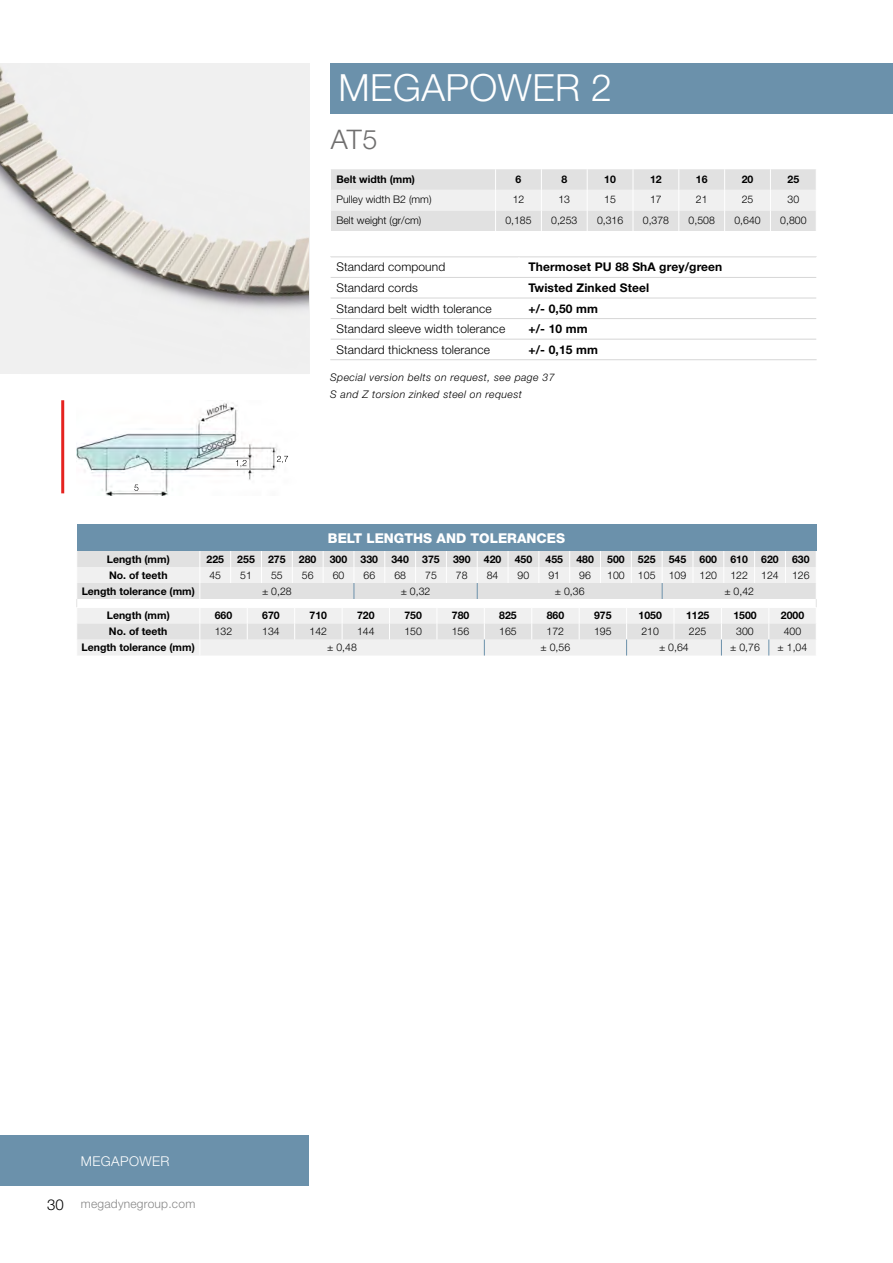
<style>
.page{position:relative;width:893px;height:1263px;background:#fff}
.page>*{position:absolute;margin:0;border:0;box-sizing:border-box;transform-origin:0 0}
.t1{font:300 37.5px "Helvetica Neue LT Std";letter-spacing:.015em;color:#fff}
.t2{font:300 27px "Helvetica Neue LT Std";color:#706f6f}
.t3{font:800 13.5px "Helvetica Neue LT Std";color:#fff}
.t4{font:300 13.5px "Helvetica Neue LT Std";letter-spacing:.03em;color:#fff}
.t5{font:300 12px "Helvetica Neue LT Std";letter-spacing:.01em;color:#000}
.t6{font:700 12px "Helvetica Neue LT Std";letter-spacing:.01em;color:#000}
.t7{font:300 12px "Helvetica Neue LT Std";letter-spacing:.02em;color:#878787}
.t8{font:300 10.5px "Helvetica Neue LT Std";color:#000}
.t9{font:700 10.5px "Helvetica Neue LT Std";color:#000}
.t10{font:italic 300 10.5px/16.5px "Helvetica Neue LT Std";letter-spacing:.04em;color:#000}
.s1{font-size:15px;color:#000}
</style>
<div class="page">
<div style="left:0;top:1135px;width:309px;height:51px;background:#6b91ab"></div>
<div style="left:331px;top:64px;width:562px;height:50px;background:#6b91ab"></div>
<img style="left:0;top:64px;width:309px;height:310px">
<svg style="left:331px;top:169px;width:485px;height:62px"></svg>
<hr style="left:330px;top:256px;width:189px;height:1px;background:#d6d6d6">
<hr style="left:519px;top:256px;width:298px;height:1px;background:#d6d6d6">
<hr style="left:331px;top:277px;width:188px;height:1px;background:#d6d6d6">
<hr style="left:519px;top:277px;width:297px;height:1px;background:#d6d6d6">
<hr style="left:331px;top:298px;width:188px;height:1px;background:#d6d6d6">
<hr style="left:519px;top:298px;width:297px;height:1px;background:#d6d6d6">
<hr style="left:331px;top:318px;width:188px;height:1px;background:#d6d6d6">
<hr style="left:519px;top:318px;width:297px;height:1px;background:#d6d6d6">
<hr style="left:331px;top:339px;width:188px;height:1px;background:#d6d6d6">
<hr style="left:519px;top:339px;width:297px;height:1px;background:#d6d6d6">
<hr style="left:330px;top:359px;width:189px;height:1px;background:#d6d6d6">
<hr style="left:519px;top:359px;width:298px;height:1px;background:#d6d6d6">
<hr style="left:61px;top:400px;width:3px;height:93px;background:#e5231f">
<img style="left:77px;top:402px;width:211px;height:93px">
<svg style="left:277px;top:456px;width:11px;height:7px"></svg>
<svg style="left:236px;top:460px;width:11px;height:7px"></svg>
<svg style="left:134px;top:485px;width:4px;height:6px"></svg>
<div style="left:77px;top:524px;width:739px;height:27px;background:#6b91ab"></div>
<svg style="left:76px;top:551px;width:741px;height:104px"></svg>
<h1 class="t1" style="left:338px;top:65px;width:275px">MEGAPOWER 2</h1>
<h2 class="t2" style="left:331px;top:123px;width:48px">AT5</h2>
<p class="t9" style="left:336px;top:173px;width:80px">Belt width (mm)</p>
<p class="t9" style="left:516px;top:173px;width:7px">6</p>
<p class="t9" style="left:561px;top:173px;width:7px">8</p>
<p class="t9" style="left:604px;top:173px;width:13px">10</p>
<p class="t9" style="left:650px;top:173px;width:13px">12</p>
<p class="t9" style="left:696px;top:173px;width:13px">16</p>
<p class="t9" style="left:742px;top:173px;width:13px">20</p>
<p class="t9" style="left:787px;top:173px;width:13px">25</p>
<p class="t8" style="left:336px;top:193px;width:97px">Pulley width B2 (mm)</p>
<p class="t8" style="left:513px;top:193px;width:13px">12</p>
<p class="t8" style="left:558px;top:193px;width:13px">13</p>
<p class="t8" style="left:604px;top:193px;width:13px">15</p>
<p class="t8" style="left:650px;top:193px;width:13px">17</p>
<p class="t8" style="left:696px;top:193px;width:13px">21</p>
<p class="t8" style="left:742px;top:193px;width:13px">25</p>
<p class="t8" style="left:787px;top:193px;width:13px">30</p>
<p class="t8" style="left:336px;top:214px;width:86px">Belt weight (gr/cm)</p>
<p class="t8" style="left:505px;top:214px;width:28px">0,185</p>
<p class="t8" style="left:551px;top:214px;width:28px">0,253</p>
<p class="t8" style="left:597px;top:214px;width:28px">0,316</p>
<p class="t8" style="left:643px;top:214px;width:28px">0,378</p>
<p class="t8" style="left:689px;top:214px;width:28px">0,508</p>
<p class="t8" style="left:734px;top:214px;width:28px">0,640</p>
<p class="t8" style="left:780px;top:214px;width:28px">0,800</p>
<p class="t5" style="left:336px;top:260px;width:110px">Standard compound</p>
<p class="t6" style="left:528px;top:260px;width:195px">Thermoset PU 88 ShA grey/green</p>
<p class="t5" style="left:336px;top:280px;width:83px">Standard cords</p>
<p class="t6" style="left:528px;top:280px;width:122px">Twisted Zinked Steel</p>
<p class="t5" style="left:336px;top:301px;width:157px">Standard belt width tolerance</p>
<p class="t6" style="left:528px;top:301px;width:71px">+/- 0,50 mm</p>
<p class="t5" style="left:336px;top:322px;width:170px">Standard sleeve width tolerance</p>
<p class="t6" style="left:528px;top:321px;width:61px">+/- 10 mm</p>
<p class="t5" style="left:336px;top:342px;width:155px">Standard thickness tolerance</p>
<p class="t6" style="left:528px;top:342px;width:71px">+/- 0,15 mm</p>
<p class="t10" style="left:330px;top:369px;width:226px">Special version belts on request, see page 37<br>S and Z torsion zinked steel on request</p>
<p class="t3" style="left:328px;top:530px;width:239px">BELT LENGTHS AND TOLERANCES</p>
<p class="t9" style="left:107px;top:552px;width:64px">Length (mm)</p>
<p class="t9" style="left:206px;top:552px;width:19px">225</p>
<p class="t9" style="left:237px;top:552px;width:19px">255</p>
<p class="t9" style="left:268px;top:552px;width:19px">275</p>
<p class="t9" style="left:299px;top:552px;width:19px">280</p>
<p class="t9" style="left:330px;top:552px;width:19px">300</p>
<p class="t9" style="left:361px;top:552px;width:19px">330</p>
<p class="t9" style="left:391px;top:552px;width:19px">340</p>
<p class="t9" style="left:422px;top:552px;width:19px">375</p>
<p class="t9" style="left:453px;top:552px;width:19px">390</p>
<p class="t9" style="left:484px;top:552px;width:19px">420</p>
<p class="t9" style="left:515px;top:552px;width:19px">450</p>
<p class="t9" style="left:545px;top:552px;width:19px">455</p>
<p class="t9" style="left:576px;top:552px;width:19px">480</p>
<p class="t9" style="left:607px;top:552px;width:19px">500</p>
<p class="t9" style="left:638px;top:552px;width:19px">525</p>
<p class="t9" style="left:669px;top:552px;width:19px">545</p>
<p class="t9" style="left:700px;top:552px;width:19px">600</p>
<p class="t9" style="left:730px;top:552px;width:19px">610</p>
<p class="t9" style="left:761px;top:552px;width:19px">620</p>
<p class="t9" style="left:792px;top:552px;width:19px">630</p>
<p class="t9" style="left:109px;top:568px;width:60px">No. of teeth</p>
<p class="t8" style="left:209px;top:569px;width:13px">45</p>
<p class="t8" style="left:240px;top:569px;width:13px">51</p>
<p class="t8" style="left:271px;top:569px;width:13px">55</p>
<p class="t8" style="left:302px;top:569px;width:13px">56</p>
<p class="t8" style="left:333px;top:569px;width:13px">60</p>
<p class="t8" style="left:363px;top:569px;width:13px">66</p>
<p class="t8" style="left:394px;top:569px;width:13px">68</p>
<p class="t8" style="left:425px;top:569px;width:13px">75</p>
<p class="t8" style="left:456px;top:569px;width:13px">78</p>
<p class="t8" style="left:487px;top:569px;width:13px">84</p>
<p class="t8" style="left:518px;top:569px;width:13px">90</p>
<p class="t8" style="left:548px;top:569px;width:13px">91</p>
<p class="t8" style="left:579px;top:569px;width:13px">96</p>
<p class="t8" style="left:607px;top:569px;width:19px">100</p>
<p class="t8" style="left:638px;top:569px;width:19px">105</p>
<p class="t8" style="left:669px;top:569px;width:19px">109</p>
<p class="t8" style="left:700px;top:569px;width:19px">120</p>
<p class="t8" style="left:730px;top:569px;width:19px">122</p>
<p class="t8" style="left:761px;top:569px;width:19px">124</p>
<p class="t8" style="left:792px;top:569px;width:19px">126</p>
<p class="t9" style="left:82px;top:584px;width:115px">Length tolerance (mm)</p>
<p class="t8" style="left:262px;top:585px;width:31px">± 0,28</p>
<p class="t8" style="left:401px;top:585px;width:31px">± 0,32</p>
<p class="t8" style="left:555px;top:585px;width:31px">± 0,36</p>
<p class="t8" style="left:724px;top:585px;width:31px">± 0,42</p>
<p class="t9" style="left:107px;top:609px;width:64px">Length (mm)</p>
<p class="t9" style="left:215px;top:609px;width:19px">660</p>
<p class="t9" style="left:262px;top:609px;width:19px">670</p>
<p class="t9" style="left:310px;top:609px;width:19px">710</p>
<p class="t9" style="left:357px;top:609px;width:19px">720</p>
<p class="t9" style="left:404px;top:609px;width:19px">750</p>
<p class="t9" style="left:452px;top:609px;width:19px">780</p>
<p class="t9" style="left:499px;top:609px;width:19px">825</p>
<p class="t9" style="left:547px;top:609px;width:19px">860</p>
<p class="t9" style="left:594px;top:609px;width:19px">975</p>
<p class="t9" style="left:639px;top:609px;width:25px">1050</p>
<p class="t9" style="left:686px;top:609px;width:25px">1125</p>
<p class="t9" style="left:733px;top:609px;width:25px">1500</p>
<p class="t9" style="left:781px;top:609px;width:25px">2000</p>
<p class="t9" style="left:109px;top:625px;width:60px">No. of teeth</p>
<p class="t8" style="left:215px;top:625px;width:19px">132</p>
<p class="t8" style="left:262px;top:625px;width:19px">134</p>
<p class="t8" style="left:310px;top:625px;width:19px">142</p>
<p class="t8" style="left:357px;top:625px;width:19px">144</p>
<p class="t8" style="left:404px;top:625px;width:19px">150</p>
<p class="t8" style="left:452px;top:625px;width:19px">156</p>
<p class="t8" style="left:499px;top:625px;width:19px">165</p>
<p class="t8" style="left:547px;top:625px;width:19px">172</p>
<p class="t8" style="left:594px;top:625px;width:19px">195</p>
<p class="t8" style="left:641px;top:625px;width:19px">210</p>
<p class="t8" style="left:689px;top:625px;width:19px">225</p>
<p class="t8" style="left:736px;top:625px;width:19px">300</p>
<p class="t8" style="left:784px;top:625px;width:19px">400</p>
<p class="t9" style="left:82px;top:641px;width:115px">Length tolerance (mm)</p>
<p class="t8" style="left:327px;top:641px;width:31px">± 0,48</p>
<p class="t8" style="left:541px;top:641px;width:31px">± 0,56</p>
<p class="t8" style="left:659px;top:641px;width:31px">± 0,64</p>
<p class="t8" style="left:730px;top:641px;width:31px">± 0,76</p>
<p class="t8" style="left:778px;top:641px;width:31px">± 1,04</p>
<p class="t4" style="left:81px;top:1153px;width:90px">MEGAPOWER</p>
<p class="t7" style="left:47px;top:1196px;width:150px"><span class="s1">30</span> megadynegroup.com</p>
</div>
